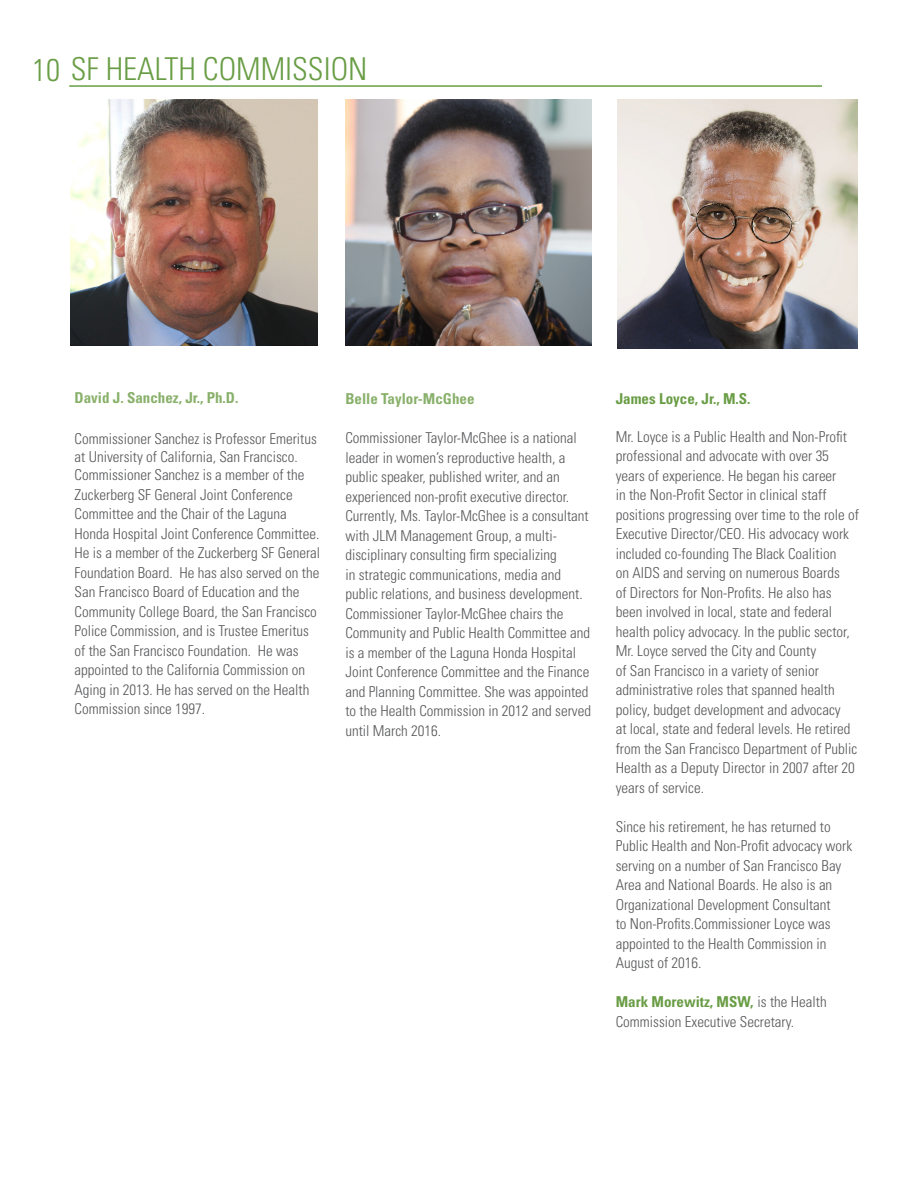
<style>
.page{position:relative;width:918px;height:1188px;background:#fff}
.page>*{position:absolute;margin:0;border:0;box-sizing:border-box;transform-origin:0 0}
.t1{font:300 condensed 31.5px "Univers";color:#699d45}
.t2{font:300 condensed 15px/19.5px "Univers";color:#57585a}
.t3{font:700 condensed 15px "Univers";color:#88b06a}
.t4{font:700 condensed 15px "Univers";color:#699d45}
.s1{font-weight:700;color:#699d45}
</style>
<div class="page">
<hr style="left:69px;top:85px;width:753px;height:2px;background:#699d45">
<img style="left:71px;top:99px;width:246px;height:246px">
<img style="left:345px;top:99px;width:247px;height:247px">
<img style="left:618px;top:99px;width:240px;height:249px">
<p class="t1" style="left:32px;top:50px;width:337px">10 SF HEALTH COMMISSION</p>
<p class="t3" style="left:75px;top:388px;width:165px">David J. Sanchez, Jr., Ph.D.</p>
<p class="t2" style="left:75px;top:430px;width:244px;line-height:18px">Commissioner Sanchez is Professor Emeritus at University of California, San Francisco.<br>Commissioner Sanchez is a member of the</p>
<p class="t2" style="left:75px;top:485px;width:247px">Zuckerberg SF General Joint Conference Committee and the Chair of the Laguna Honda Hospital Joint Conference Committee.<br>He is a member of the Zuckerberg SF General Foundation Board. He has also served on the San Francisco Board of Education and the Community College Board, the San Francisco Police Commission, and is Trustee Emeritus of the San Francisco Foundation. He was appointed to the California Commission on Aging in 2013. He has served on the Health Commission since 1997.</p>
<p class="t3" style="left:345px;top:390px;width:131px">Belle Taylor-McGhee</p>
<p class="t2" style="left:345px;top:428px;width:247px">Commissioner Taylor-McGhee is a national leader in women’s reproductive health, a public speaker, published writer, and an experienced non-profit executive director.<br>Currently, Ms. Taylor-McGhee is a consultant with JLM Management Group, a multi&shy;disciplinary consulting firm specializing<br>in strategic communications, media and public relations, and business development.<br>Commissioner Taylor-McGhee chairs the Community and Public Health Committee and is a member of the Laguna Honda Hospital Joint Conference Committee and the Finance and Planning Committee. She was appointed to the Health Commission in 2012 and served until March 2016.</p>
<p class="t4" style="left:616px;top:390px;width:136px">James Loyce, Jr., M.S.</p>
<p class="t2" style="left:616px;top:427px;width:245px">Mr. Loyce is a Public Health and Non-Profit professional and advocate with over 35 years of experience. He began his career<br>in the Non-Profit Sector in clinical staff positions progressing over time to the role of Executive Director/CEO. His advocacy work included co-founding The Black Coalition<br>on AIDS and serving on numerous Boards<br>of Directors for Non-Profits. He also has been involved in local, state and federal health policy advocacy. In the public sector, Mr. Loyce served the City and County<br>of San Francisco in a variety of senior administrative roles that spanned health policy, budget development and advocacy<br>at local, state and federal levels. He retired from the San Francisco Department of Public Health as a Deputy Director in 2007 after 20 years of service.</p>
<p class="t2" style="left:616px;top:817px;width:238px">Since his retirement, he has returned to Public Health and Non-Profit advocacy work serving on a number of San Francisco Bay Area and National Boards. He also is an Organizational Development Consultant<br>to Non-Profits.Commissioner Loyce was appointed to the Health Commission in August of 2016.</p>
<p class="t2" style="left:616px;top:992px;width:212px"><span class="s1">Mark Morewitz, MSW,</span> is the Health<br>Commission Executive Secretary.</p>
</div>
